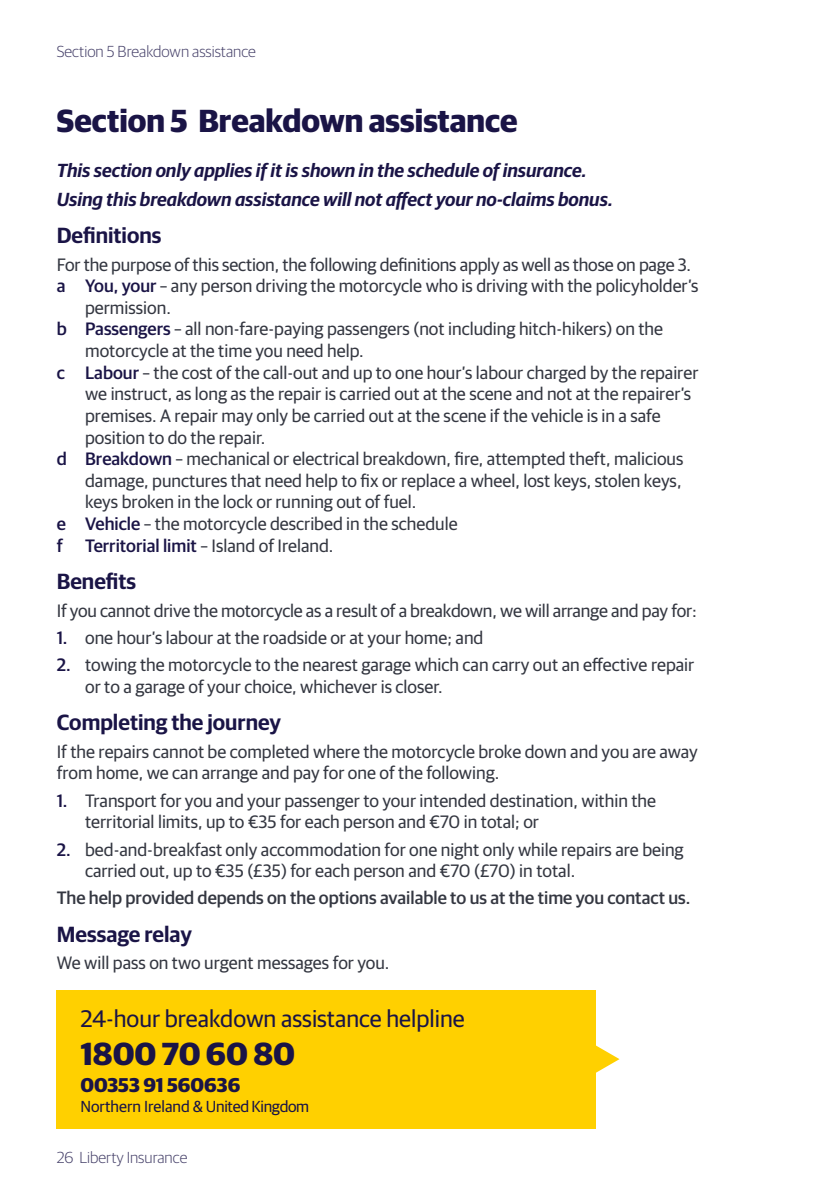
<style>
.page{position:relative;width:840px;height:1191px;background:#fff}
.page>*{position:absolute;margin:0;border:0;box-sizing:border-box;transform-origin:0 0}
.t1{font:700 32px "Guardian Sans";color:#1a1446}
.t2{font:24px "Guardian Sans";color:#1a1446}
.t3{font:600 22px "Guardian Sans";color:#1a1446}
.t4{font:700 20px "Guardian Sans";color:#1a1446}
.t5{font:italic 600 19px/28.4px "Guardian Sans";color:#1a1446}
.t6{font:18px/21.6px "Guardian Sans";color:#343741}
.t7{font:500 18px "Guardian Sans";color:#343741}
.t8{font:500 18px "Guardian Sans";color:#1a1446}
.t9{font:300 16px "Guardian Sans";color:#48436b}
.t10{font:16px "Guardian Sans";color:#1a1446}
.s1{font-weight:500;color:#1a1446}
.s2{font-weight:400;color:#343741}
</style>
<div class="page">
<div style="left:57px;top:989px;width:538px;height:139px;background:#ffd000"></div>
<svg style="left:595px;top:1032px;width:24px;height:54px"></svg>
<p class="t9" style="left:57px;top:40px;width:200px">Section 5 Breakdown assistance</p>
<h1 class="t1" style="left:57px;top:97px;width:462px">Section 5 Breakdown assistance</h1>
<p class="t5" style="left:57px;top:155px;width:557px">This section only applies if it is shown in the schedule of insurance.<br>Using this breakdown assistance will not affect your no-claims bonus.</p>
<p class="t3" style="left:57px;top:219px;width:106px">Definitions</p>
<p class="t6" style="left:57px;top:252px;width:635px">For the purpose of this section, the following definitions apply as well as those on page 3.</p>
<p class="t6" style="left:57px;top:274px;width:643px"><span class="s1">a You, your</span> – any person driving the motorcycle who is driving with the policyholder’s</p>
<p class="t6" style="left:85px;top:295px;width:87px">permission.</p>
<p class="t6" style="left:57px;top:317px;width:607px"><span class="s1">b Passengers</span> – all non-fare-paying passengers (not including hitch-hikers) on the</p>
<p class="t6" style="left:85px;top:339px;width:280px">motorcycle at the time you need help.</p>
<p class="t6" style="left:57px;top:360px;width:642px"><span class="s1">c Labour</span> – the cost of the call-out and up to one hour’s labour charged by the repairer</p>
<p class="t6" style="left:85px;top:382px;width:607px">we instruct, as long as the repair is carried out at the scene and not at the repairer’s</p>
<p class="t6" style="left:85px;top:403px;width:577px">premises. A repair may only be carried out at the scene if the vehicle is in a safe</p>
<p class="t6" style="left:85px;top:425px;width:182px">position to do the repair.</p>
<p class="t6" style="left:57px;top:447px;width:628px"><span class="s1">d Breakdown</span> – mechanical or electrical breakdown, fire, attempted theft, malicious</p>
<p class="t6" style="left:85px;top:468px;width:597px">damage, punctures that need help to fix or replace a wheel, lost keys, stolen keys,</p>
<p class="t6" style="left:85px;top:490px;width:332px">keys broken in the lock or running out of fuel.</p>
<p class="t6" style="left:57px;top:511px;width:402px"><span class="s1">e Vehicle</span> – the motorcycle described in the schedule</p>
<p class="t8" style="left:57px;top:532px;width:278px">f Territorial limit <span class="s2">– Island of Ireland.</span></p>
<p class="t3" style="left:57px;top:565px;width:81px">Benefits</p>
<p class="t6" style="left:57px;top:598px;width:641px">If you cannot drive the motorcycle as a result of a breakdown, we will arrange and pay for:</p>
<p class="t6" style="left:57px;top:625px;width:428px"><span class="s1">1.</span> one hour’s labour at the roadside or at your home; and</p>
<p class="t6" style="left:85px;top:652px;width:610px;text-indent:-28px"><span class="s1">2.</span> towing the motorcycle to the nearest garage which can carry out an effective repair or to a garage of your choice, whichever is closer.</p>
<p class="t3" style="left:57px;top:706px;width:225px">Completing the journey</p>
<p class="t6" style="left:57px;top:739px;width:642px">If the repairs cannot be completed where the motorcycle broke down and you are away from home, we can arrange and pay for one of the following.</p>
<p class="t6" style="left:85px;top:788px;width:572px;text-indent:-28px"><span class="s1">1.</span> Transport for you and your passenger to your intended destination, within the territorial limits, up to €35 for each person and €70 in total; or</p>
<p class="t6" style="left:85px;top:837px;width:599px;text-indent:-28px"><span class="s1">2.</span> bed-and-breakfast only accommodation for one night only while repairs are being carried out, up to €35 (£35) for each person and €70 (£70) in total.</p>
<p class="t7" style="left:57px;top:885px;width:634px">The help provided depends on the options available to us at the time you contact us.</p>
<p class="t3" style="left:57px;top:918px;width:137px">Message relay</p>
<p class="t6" style="left:57px;top:951px;width:334px">We will pass on two urgent messages for you.</p>
<h2 class="t2" style="left:80px;top:1001px;width:386px">24-hour breakdown assistance helpline</h2>
<h1 class="t1" style="left:80px;top:1030px;width:216px">1800 70 60 80</h1>
<p class="t4" style="left:80px;top:1070px;width:161px">00353 91 560636</p>
<p class="t10" style="left:80px;top:1094px;width:230px">Northern Ireland &amp; United Kingdom</p>
<p class="t9" style="left:57px;top:1146px;width:132px">26 Liberty Insurance</p>
</div>
